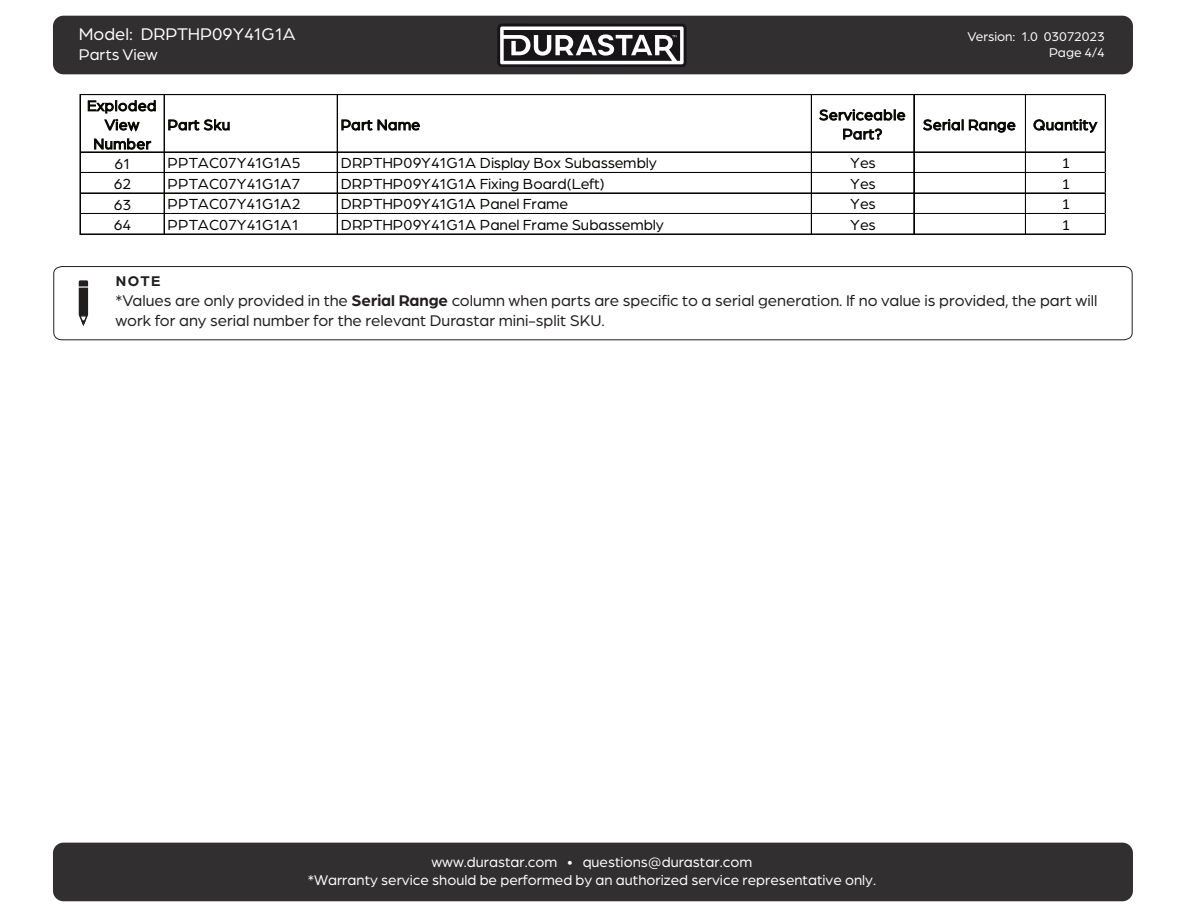
<style>
.page{position:relative;width:1188px;height:918px;background:#fff}
.page>*{position:absolute;margin:0;border:0;box-sizing:border-box;transform-origin:0 0}
.t1{font:18px "Arboria";color:#fff}
.t2{font:16.5px/19.8px "Arboria";color:#211e1e}
.t3{font:16.5px "Arboria";color:#fff}
.t4{font:15.6px/19px "Arboria";letter-spacing:.01em;color:#040503;text-align:center}
.t5{font:15.6px "Calibri";color:#040503}
.t6{font:15px/18px "Arboria";color:#fff;text-align:center}
.t7{font:700 15px "Arboria";color:#211e1e}
.t8{font:13.5px/16.2px "Arboria";color:#fff;text-align:right}
.s1{font-weight:700}
</style>
<div class="page">
<div style="left:53px;top:16px;width:1080px;height:58px;background:#312f30;border-radius:10px"></div>
<div style="left:53px;top:843px;width:1080px;height:58px;background:#312f30;border-radius:10px"></div>
<svg style="left:497px;top:24px;width:190px;height:43px;background:#706e71"></svg>
<svg style="left:88px;top:100px;width:68px;height:31px"></svg>
<svg style="left:94px;top:138px;width:57px;height:12px"></svg>
<svg style="left:168px;top:119px;width:62px;height:12px"></svg>
<svg style="left:341px;top:119px;width:79px;height:12px"></svg>
<svg style="left:819px;top:109px;width:86px;height:12px"></svg>
<svg style="left:843px;top:128px;width:39px;height:12px"></svg>
<svg style="left:923px;top:119px;width:40px;height:12px"></svg>
<svg style="left:969px;top:119px;width:47px;height:14px"></svg>
<svg style="left:1034px;top:119px;width:64px;height:14px"></svg>
<hr style="left:81px;top:95px;width:1025px;height:1px;background:#040503">
<hr style="left:81px;top:152px;width:1025px;height:1px;background:#040503">
<hr style="left:81px;top:172px;width:1025px;height:1px;background:#040503">
<hr style="left:81px;top:193px;width:1025px;height:1px;background:#040503">
<hr style="left:81px;top:213px;width:1025px;height:1px;background:#040503">
<hr style="left:81px;top:234px;width:1025px;height:1px;background:#040503">
<hr style="left:80px;top:95px;width:1px;height:140px;background:#040503">
<hr style="left:164px;top:95px;width:1px;height:140px;background:#040503">
<hr style="left:337px;top:95px;width:1px;height:140px;background:#040503">
<hr style="left:811px;top:95px;width:1px;height:140px;background:#040503">
<hr style="left:914px;top:95px;width:1px;height:140px;background:#040503">
<hr style="left:1025px;top:95px;width:1px;height:140px;background:#040503">
<hr style="left:1105px;top:95px;width:1px;height:140px;background:#040503">
<svg style="left:53px;top:266px;width:1080px;height:75px"></svg>
<svg style="left:79px;top:280px;width:9px;height:6px"></svg>
<svg style="left:78px;top:314px;width:11px;height:14px"></svg>
<div style="left:79px;top:288px;width:9px;height:27px;background:#211e1e"></div>
<p class="t1" style="left:79px;top:23px;width:218px">Model: DRPTHP09Y41G1A</p>
<p class="t3" style="left:79px;top:44px;width:80px">Parts View</p>
<p class="t8" style="left:967px;top:28px;width:139px">Version: 1.0 03072023<br>Page 4/4</p>
<p class="t4" style="left:87px;top:96px;width:71px">Exploded<br>View<br>Number</p>
<p class="t4" style="left:168px;top:115px;width:64px">Part Sku</p>
<p class="t4" style="left:341px;top:115px;width:81px">Part Name</p>
<p class="t4" style="left:819px;top:105px;width:88px">Serviceable<br>Part?</p>
<p class="t4" style="left:923px;top:115px;width:176px">Serial Range Quantity</p>
<p class="t4" style="left:115px;top:154px;width:17px">61</p>
<p class="t4" style="left:168px;top:153px;width:135px">PPTAC07Y41G1A5</p>
<p class="t4" style="left:341px;top:153px;width:318px">DRPTHP09Y41G1A Display Box Subassembly</p>
<p class="t4" style="left:850px;top:153px;width:27px">Yes</p>
<p class="t5" style="left:1062px;top:152px;width:9px">1</p>
<p class="t4" style="left:114px;top:174px;width:19px">62</p>
<p class="t4" style="left:168px;top:173px;width:134px">PPTAC07Y41G1A7</p>
<p class="t4" style="left:341px;top:173px;width:266px">DRPTHP09Y41G1A Fixing Board(Left)</p>
<p class="t4" style="left:850px;top:173px;width:27px">Yes</p>
<p class="t5" style="left:1062px;top:173px;width:9px">1</p>
<p class="t4" style="left:114px;top:195px;width:19px">63</p>
<p class="t4" style="left:168px;top:194px;width:135px">PPTAC07Y41G1A2</p>
<p class="t4" style="left:341px;top:194px;width:229px">DRPTHP09Y41G1A Panel Frame</p>
<p class="t4" style="left:850px;top:194px;width:27px">Yes</p>
<p class="t5" style="left:1062px;top:193px;width:9px">1</p>
<p class="t4" style="left:114px;top:215px;width:19px">64</p>
<p class="t4" style="left:168px;top:214px;width:133px">PPTAC07Y41G1A1</p>
<p class="t4" style="left:341px;top:214px;width:325px">DRPTHP09Y41G1A Panel Frame Subassembly</p>
<p class="t4" style="left:850px;top:214px;width:27px">Yes</p>
<p class="t5" style="left:1062px;top:214px;width:9px">1</p>
<p class="t7" style="left:116px;top:271px;width:46px">NOTE</p>
<p class="t2" style="left:116px;top:290px;width:983px">*Values are only provided in the <span class="s1">Serial Range</span> column when parts are specific to a serial generation. If no value is provided, the part will work for any serial number for the relevant Durastar mini-split SKU.</p>
<p class="t6" style="left:308px;top:852px;width:570px">www.durastar.com • questions@durastar.com<br>*Warranty service should be performed by an authorized service representative only.</p>
</div>
